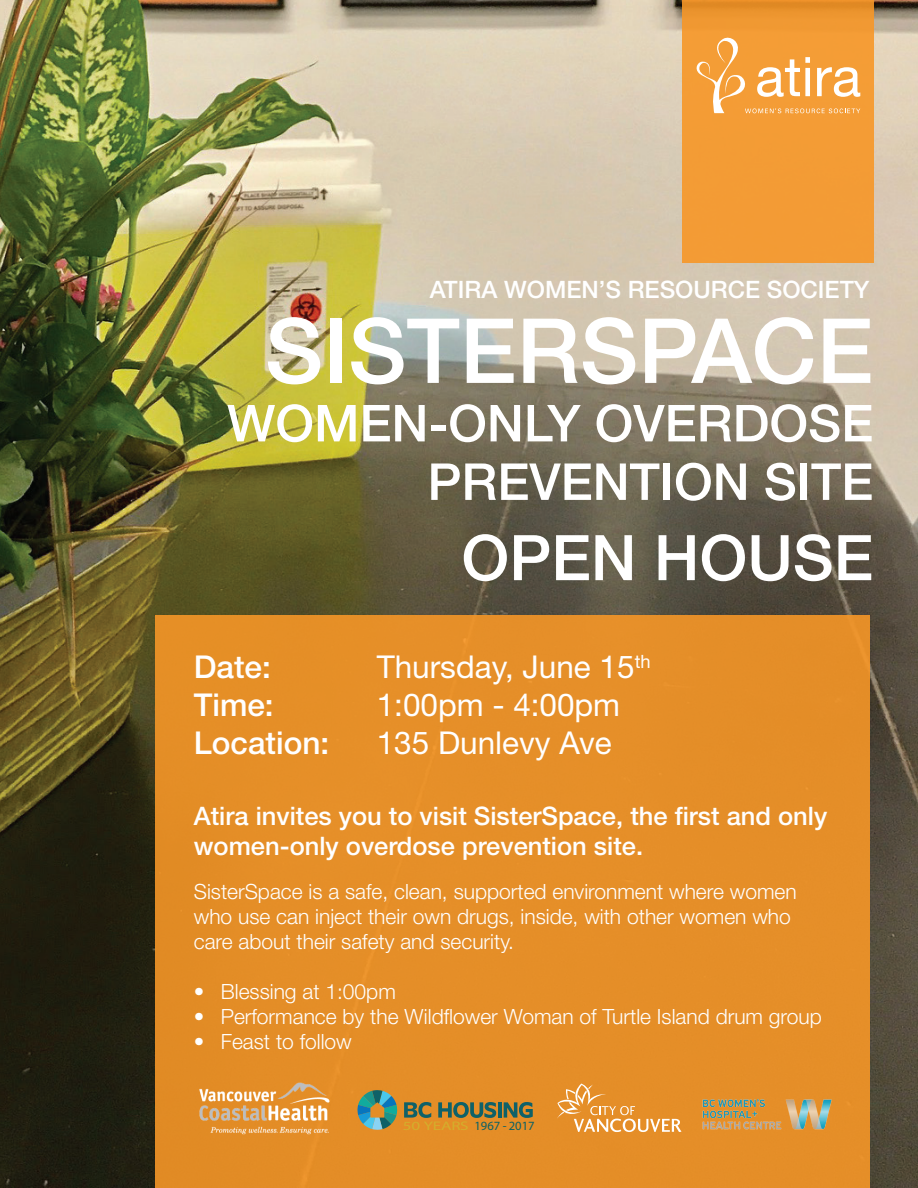
<style>
.page{position:relative;width:918px;height:1188px;background:#fff}
.page>*{position:absolute;margin:0;border:0;box-sizing:border-box;transform-origin:0 0}
.t1{font:500 90px "Helvetica Neue LT Std";color:#fff}
.t2{font:500 63px "Helvetica Neue LT Std";color:#fff}
.t3{font:500 51px/58.5px "Helvetica Neue LT Std";color:#fff;text-align:right}
.t4{font:31.5px/37.8px "Helvetica Neue LT Std";color:#fff}
.t5{font:500 31.5px/37.8px "Helvetica Neue LT Std";color:#fff}
.t6{font:500 25.5px/30.6px "Helvetica Neue LT Std";color:#fff}
.t7{font:500 24px "Helvetica Neue LT Std";color:#fff}
.t8{font:300 21px/25.2px "Helvetica Neue LT Std";color:#fff}
.t9{font:italic 600 12.6px "Source Sans Pro";color:#0c6265}
.s1{font-weight:700;font-style:normal;font-size:12.45px;color:#d4ae2c}
</style>
<div class="page">
<img style="left:0;top:0;width:918px;height:1188px">
<div style="left:155px;top:616px;width:715px;height:572px;background:#e58e28"></div>
<div style="left:683px;top:0;width:191px;height:263px;background:#f39b35"></div>
<svg style="left:697px;top:38px;width:163px;height:75px"></svg>
<img style="left:199px;top:1082px;width:131px;height:53px">
<svg style="left:557px;top:1084px;width:125px;height:48px"></svg>
<img style="left:703px;top:1099px;width:129px;height:30px">
<svg style="left:404px;top:1102px;width:27px;height:16px"></svg>
<svg style="left:438px;top:1102px;width:58px;height:16px"></svg>
<hr style="left:498px;top:1102px;width:3px;height:16px;background:#0f6168">
<svg style="left:504px;top:1102px;width:29px;height:16px"></svg>
<svg style="left:358px;top:1090px;width:39px;height:40px"></svg>
<p class="t7" style="left:430px;top:275px;width:441px">ATIRA WOMEN’S RESOURCE SOCIETY</p>
<h1 class="t1" style="left:265px;top:297px;width:610px">SISTERSPACE</h1>
<h3 class="t3" style="left:227px;top:394px;width:648px">WOMEN-ONLY OVERDOSE<br>PREVENTION SITE</h3>
<h3 class="t5" style="left:194px;top:648px;width:137px">Date:<br>Time:<br>Location:</h3>
<h2 class="t2" style="left:461px;top:520px;width:413px">OPEN HOUSE</h2>
<h3 class="t4" style="left:377px;top:648px;width:275px">Thursday, June 15<sup>th<br></sup>1:00pm - 4:00pm<br>135 Dunlevy Ave</h3>
<p class="t6" style="left:194px;top:800px;width:635px">Atira invites you to visit SisterSpace, the first and only women-only overdose prevention site.</p>
<p class="t8" style="left:194px;top:878px;width:604px">SisterSpace is a safe, clean, supported environment where women who use can inject their own drugs, inside, with other women who care about their safety and security.</p>
<p class="t8" style="left:194px;top:978px;width:204px">• Blessing at 1:00pm</p>
<p class="t8" style="left:194px;top:1004px;width:630px">• Performance by the Wildflower Woman of Turtle Island drum group</p>
<p class="t8" style="left:194px;top:1029px;width:160px">• Feast to follow</p>
<p class="t9" style="left:403px;top:1118px;width:133px"><span class="s1">50 YEARS</span> 1967 - 2017</p>
</div>
